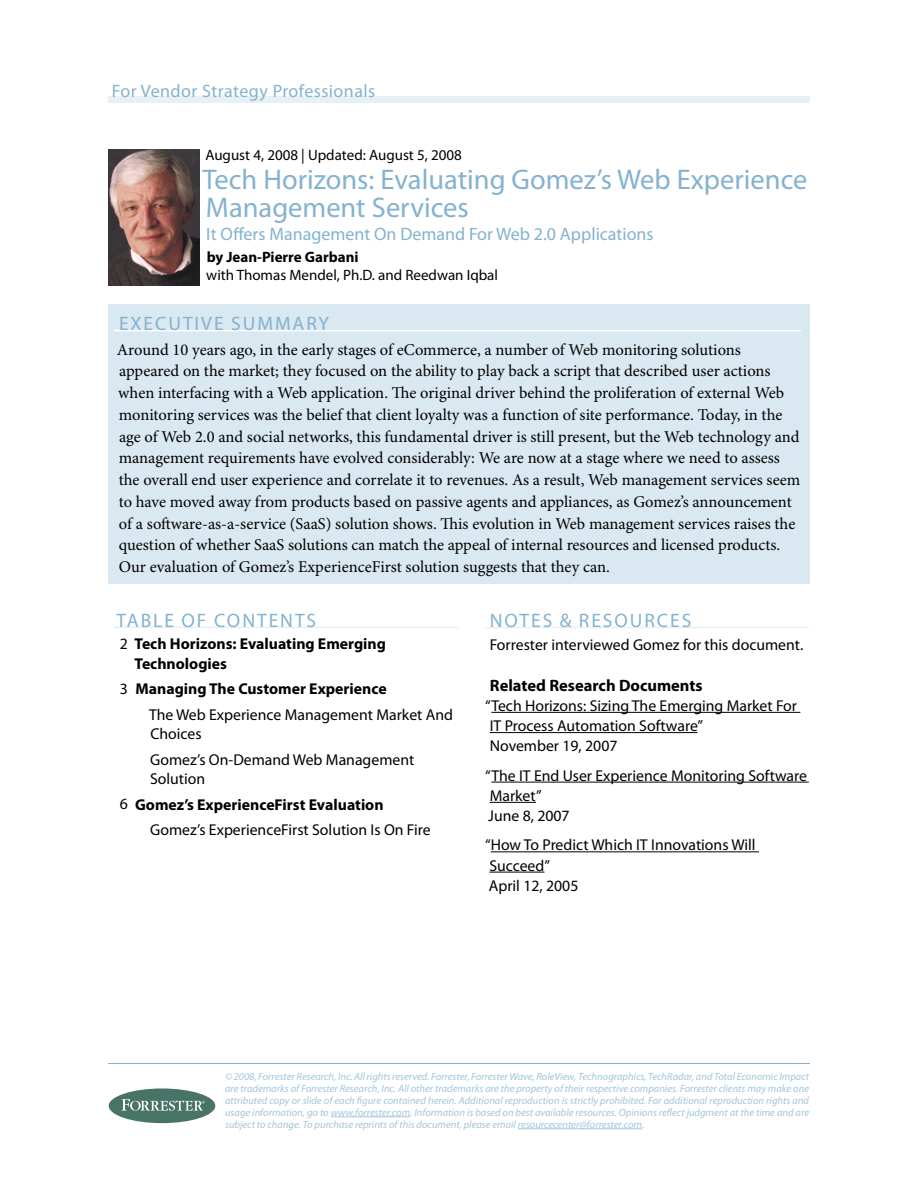
<style>
.page{position:relative;width:918px;height:1188px;background:#fff}
.page>*{position:absolute;margin:0;border:0;box-sizing:border-box;transform-origin:0 0}
.t1{font:28.5px/28.5px "Myriad Pro";color:#84b2cf}
.t2{font:19.5px "Myriad Pro";letter-spacing:.1em;color:#84b2cf}
.t3{font:18px "Myriad Pro";color:#84b2cf}
.t4{font:18px "Myriad Pro";letter-spacing:.025em;color:#84b2cf}
.t5{font:16.5px/21.8px "Minion Pro";color:#000}
.t6{font:700 16.5px "Myriad Pro";color:#000}
.t7{font:15.75px/20.2px "Myriad Pro";color:#000}
.t8{font:700 15.75px/19.5px "Myriad Pro";color:#000}
.t9{font:15px "Myriad Pro";color:#000}
.t10{font:700 15px "Myriad Pro";color:#000}
.t11{font:italic 10.5px/12px "Myriad Pro";color:#a3c5db;text-align:justify}
.s1{font-weight:400}
</style>
<div class="page">
<div style="left:108px;top:304px;width:702px;height:279px;background:#dae8f1"></div>
<div style="left:108px;top:97px;width:702px;height:6px;background:#e6f0f5"></div>
<hr style="left:331px;top:1117px;width:79px;height:1px;background:#a3c5db">
<hr style="left:518px;top:1129px;width:124px;height:1px;background:#a3c5db">
<hr style="left:108px;top:1063px;width:702px;height:1px;background:#84b2cf">
<div style="left:109px;top:1088px;width:106px;height:35px;background:#487467;border-radius:50%"></div>
<svg style="left:121px;top:1099px;width:84px;height:12px"></svg>
<hr style="left:114px;top:330px;width:687px;height:1px;background:#fff">
<hr style="left:114px;top:627px;width:344px;height:1px;background:#e6f0f5">
<hr style="left:485px;top:627px;width:324px;height:1px;background:#e6f0f5">
<hr style="left:491px;top:712px;width:309px;height:1px;background:#000">
<hr style="left:490px;top:732px;width:208px;height:1px;background:#000">
<hr style="left:491px;top:782px;width:318px;height:1px;background:#000">
<hr style="left:490px;top:802px;width:46px;height:1px;background:#000">
<hr style="left:491px;top:851px;width:268px;height:1px;background:#000">
<hr style="left:489px;top:872px;width:55px;height:1px;background:#000">
<img style="left:108px;top:149px;width:91px;height:136px">
<p class="t4" style="left:112px;top:81px;width:265px">For Vendor Strategy Professionals</p>
<p class="t9" style="left:205px;top:147px;width:258px">August 4, 2008 | Updated: August 5, 2008</p>
<h1 class="t1" style="left:202px;top:166px;width:607px">Tech Horizons: Evaluating Gomez’s Web Experience<br>Management Services</h1>
<p class="t3" style="left:206px;top:224px;width:449px">It Offers Management On Demand For Web 2.0 Applications</p>
<p class="t10" style="left:207px;top:249px;width:153px">by Jean-Pierre Garbani</p>
<p class="t9" style="left:206px;top:267px;width:293px">with Thomas Mendel, Ph.D. and Reedwan Iqbal</p>
<p class="t2" style="left:119px;top:313px;width:212px">EXECUTIVE SUMMARY</p>
<p class="t5" style="left:117px;top:339px;width:685px">Around 10 years ago, in the early stages of eCommerce, a number of Web monitoring solutions appeared on the market; they focused on the ability to play back a script that described user actions when interfacing with a Web application. The original driver behind the proliferation of external Web monitoring services was the belief that client loyalty was a function of site performance. Today, in the age of Web 2.0 and social networks, this fundamental driver is still present, but the Web technology and management requirements have evolved considerably: We are now at a stage where we need to assess the overall end user experience and correlate it to revenues. As a result, Web management services seem to have moved away from products based on passive agents and appliances, as Gomez’s announcement of a software-as-a-service (SaaS) solution shows. This evolution in Web management services raises the question of whether SaaS solutions can match the appeal of internal resources and licensed products.<br>Our evaluation of Gomez’s ExperienceFirst solution suggests that they can.</p>
<p class="t2" style="left:117px;top:609px;width:201px">TABLE OF CONTENTS</p>
<p class="t8" style="left:135px;top:634px;width:253px;text-indent:-15px"><span class="s1">2</span> Tech Horizons: Evaluating Emerging<br>Technologies</p>
<p class="t8" style="left:135px;top:679px;width:253px">Managing The Customer Experience</p>
<p class="t7" style="left:149px;top:705px;width:306px;line-height:19.5px">The Web Experience Management Market And<br>Choices</p>
<p class="t7" style="left:150px;top:750px;width:266px;line-height:19.5px">Gomez’s On-Demand Web Management<br>Solution</p>
<p class="t8" style="left:135px;top:795px;width:250px">Gomez’s ExperienceFirst Evaluation</p>
<p class="t7" style="left:150px;top:820px;width:282px">Gomez’s ExperienceFirst Solution Is On Fire</p>
<p class="t2" style="left:490px;top:610px;width:203px">NOTES &amp; RESOURCES</p>
<p class="t7" style="left:490px;top:635px;width:315px">Forrester interviewed Gomez for this document.</p>
<p class="t6" style="left:490px;top:676px;width:214px">Related Research Documents</p>
<p class="t7" style="left:485px;top:696px;width:313px">“Tech Horizons: Sizing The Emerging Market For<br>IT Process Automation Software”<br>November 19, 2007</p>
<p class="t7" style="left:485px;top:765px;width:323px">“The IT End User Experience Monitoring Software<br>Market”<br>June 8, 2007</p>
<p class="t7" style="left:485px;top:835px;width:272px">“How To Predict Which IT Innovations Will<br>Succeed”<br>April 12, 2005</p>
<p class="t7" style="left:120px;top:679px;width:10px">3</p>
<p class="t7" style="left:120px;top:794px;width:10px">6</p>
<p class="t11" style="left:225px;top:1070px;width:586px">© 2008, Forrester Research, Inc. All rights reserved. Forrester, Forrester Wave, RoleView, Technographics, TechRadar, and Total Economic Impact are trademarks of Forrester Research, Inc. All other trademarks are the property of their respective companies. Forrester clients may make one attributed copy or slide of each figure contained herein. Additional reproduction is strictly prohibited. For additional reproduction rights and usage information, go to www.forrester.com. Information is based on best available resources. Opinions reflect judgment at the time and are subject to change. To purchase reprints of this document, please email resourcecenter@forrester.com.</p>
</div>
